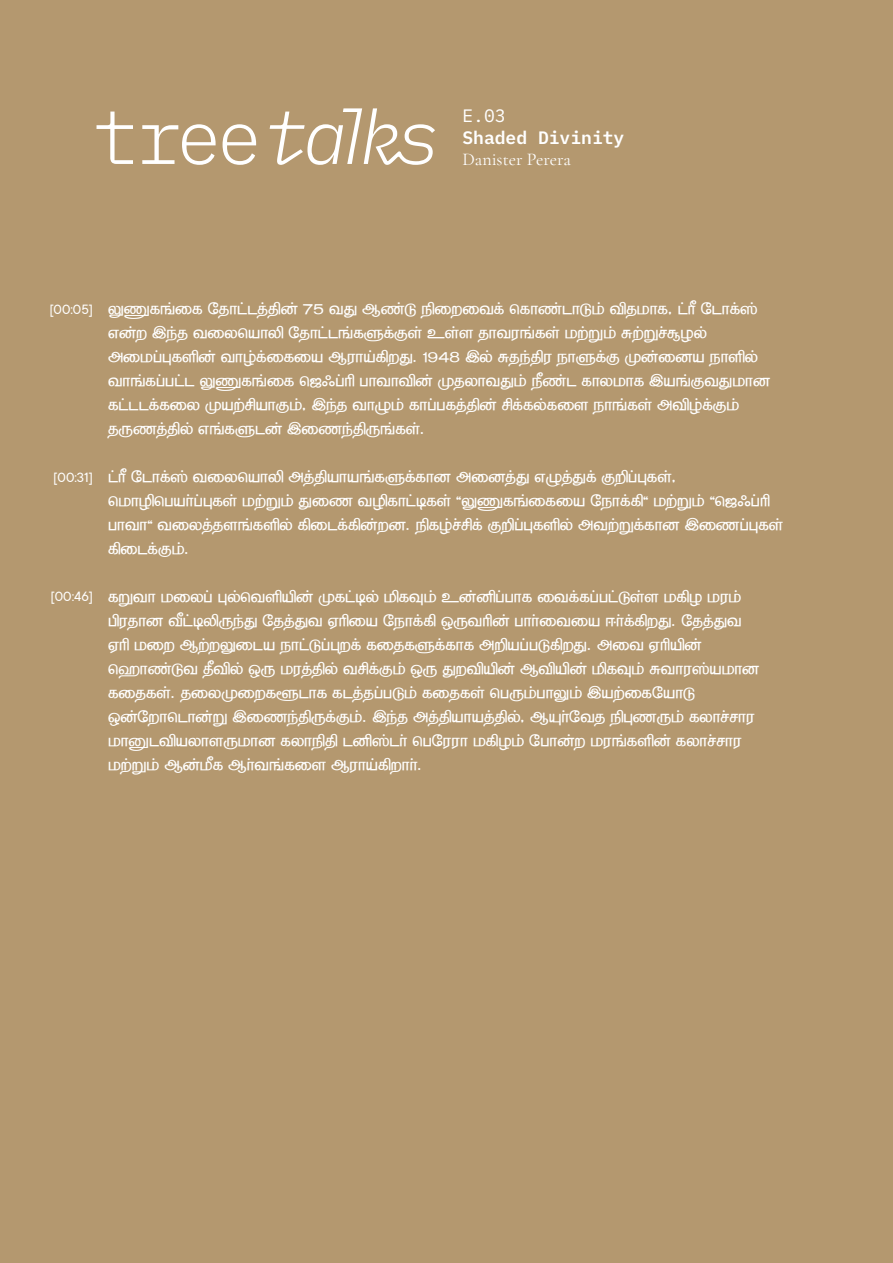
<style>
.page{position:relative;width:893px;height:1263px;background:#b4986f}
.page>*{position:absolute;margin:0;border:0;box-sizing:border-box;transform-origin:0 0}
.t1{font:21px/24px "NC Mani";color:#fff}
.t2{font:600 18px "IBM Plex Mono";color:#fff}
.t3{font:18px "Cormorant Garamond";color:#fff}
.t4{font:18px "IBM Plex Mono";color:#fff}
.t5{font:15px "TT Commons";color:#fff}
</style>
<div class="page">
<svg style="left:97px;top:112px;width:36px;height:52px"></svg>
<svg style="left:142px;top:124px;width:74px;height:41px"></svg>
<svg style="left:223px;top:124px;width:33px;height:41px"></svg>
<svg style="left:270px;top:108px;width:165px;height:57px"></svg>
<p class="t4" style="left:462px;top:102px;width:45px">E.03</p>
<p class="t2" style="left:462px;top:123px;width:163px">Shaded Divinity</p>
<p class="t3" style="left:462px;top:149px;width:110px">Danister Perera</p>
<p class="t5" style="left:49px;top:301px;width:45px">[00:05]</p>
<p class="t5" style="left:53px;top:469px;width:41px">[00:31]</p>
<p class="t5" style="left:51px;top:588px;width:44px">[00:46]</p>
<p class="t1" style="left:108px;top:297px;width:664px">YZfq;if Njhl;lj;jpd; 75 tJ Mz;L epiwitf; nfhz;lhLk; tpjkhf&gt; l;hPNlhf;]; vd;w ,e;j tiynahyp Njhl;lq;fSf;Fs; cs;s jhtuq;fs; kw;Wk; Rw;Wr;#oy; mikg;Gfspd; tho;f;ifia Muha;fpwJ. 1948 ,y; Rje;jpu ehSf;F Kd;ida ehspy; thq;fg;gl;l YZfq;if n[/g;hp ghthtpd; KjyhtJk; ePz;l fhykhf ,aq;FtJkhd fl;llf;fiy Kaw;rpahFk;&gt; ,e;j thOk; fhg;gfj;jpd; rpf;fy;fis ehq;fs; mtpo;f;Fk; jUzj;jpy; vq;fSld; ,ize;jpUq;fs;.</p>
<p class="t1" style="left:108px;top:465px;width:677px">l;hPNlhf;]; tiynahyp mj;jpahaq;fSf;fhd midj;J vOj;Jf; Fwpg;Gfs;&gt; nkhopngah;g;Gfs; kw;Wk; Jiz topfhl;bfs; 'YZfq;ifia Nehf;fp' kw;Wk; 'n[/g;hp ghth' tiyj;jsq;fspy; fpilf;fpd;wd. epfo;r;rpf; Fwpg;Gfspy; mtw;Wf;fhd ,izg;Gfs; fpilf;Fk;.</p>
<p class="t1" style="left:108px;top:585px;width:653px">fWth kiyg; Gy;ntspapd; Kfl;by; kpfTk; cd;dpg;ghf itf;fg;gl;Ls;s kfpo kuk; gpujhd tPl;bypUe;J Njj;Jt Vhpia Nehf;fp xUthpd; ghh;itia &lt;h;f;fpwJ. Njj;Jt Vhp kiw Mw;wYila ehl;Lg;Gwf; fijfSf;fhf mwpag;gLfpwJ. mit Vhpapd; n`hz;Lt jPtpy; xU kuj;jpy; trpf;Fk; xU Jwtpapd; Mtpapd; kpfTk; Rthu];akhd fijfs;. jiyKiwf@lhf flj;jg;gLk; fijfs; ngUk;ghYk; ,aw;ifNahL xd;Nwhnlhd;W ,ize;jpUf;Fk;. ,e;j mj;jpahaj;jpy;&gt; MAh;Ntj epGzUk; fyhr;rhu khDltpayhsUkhd fyhepjp ldp];lh; ngNuuh kfpok; Nghd;w kuq;fspd; fyhr;rhu kw;Wk; Md;kPf Mh;tq;fis Muha;fpwhh;.</p>
</div>
